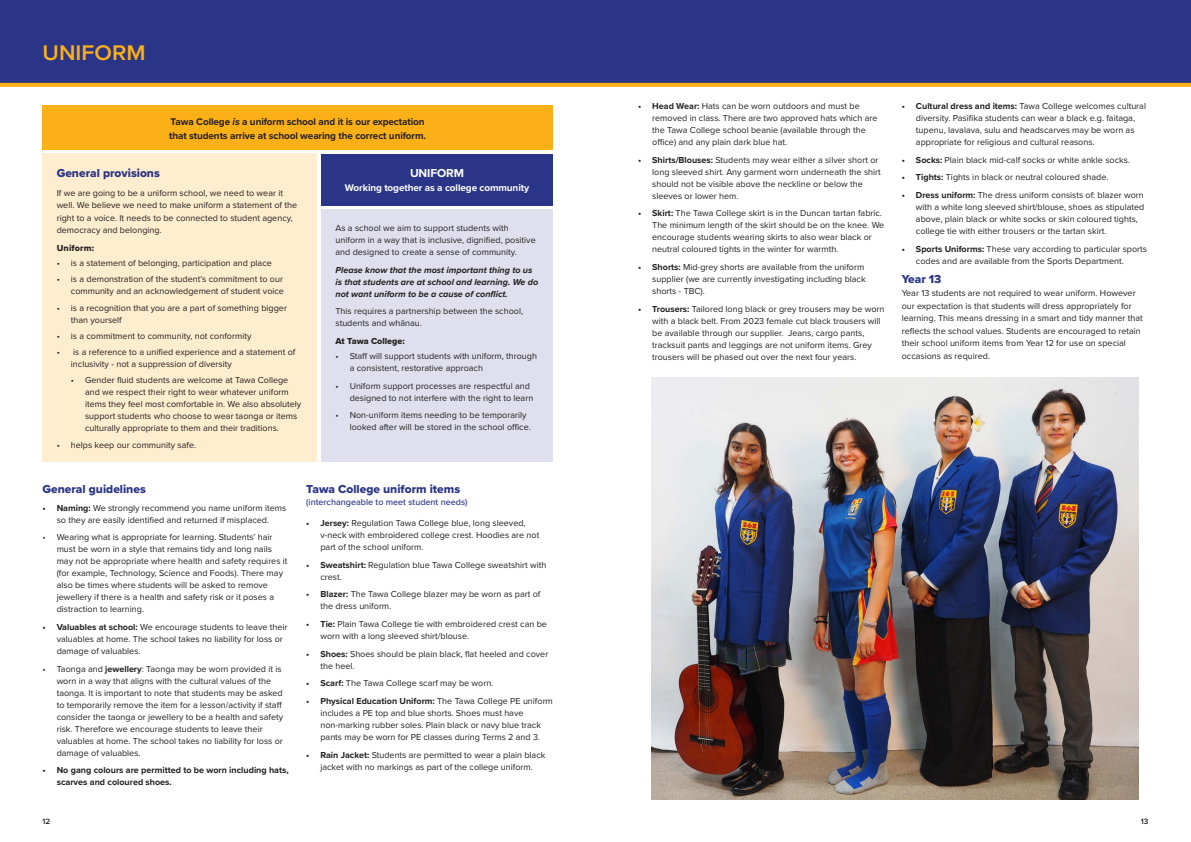
<style>
.page{position:relative;width:1191px;height:842px;background:#fff}
.page>*{position:absolute;margin:0;border:0;box-sizing:border-box;transform-origin:0 0}
.t1{font:600 22px "Proxima Nova";color:#fbb017;scale:1.04 1}
.t2{font:12px "Proxima Nova Extrabld";color:#2b3587}
.t3{font:700 12px "Proxima Nova";letter-spacing:-.01em;color:#fff}
.t4{font:700 10px/14px "Proxima Nova";letter-spacing:-.01em;color:#231f20}
.t5{font:700 10px "Proxima Nova";letter-spacing:-.01em;color:#fff}
.t6{font:9px/12px "Proxima Nova";color:#231f20}
.t7{font:italic 700 9px/12px "Proxima Nova";color:#231f20}
.t8{font:700 9px/12px "Proxima Nova";color:#231f20}
.t9{font:500 9px "Proxima Nova";color:#2b3587}
.t10{font:9px "Proxima Nova Extrabld";color:#231f20}
.t11{font:9px "Proxima Nova Extrabld";letter-spacing:.02em;color:#231f20}
.t12{font:600 8px "Proxima Nova";color:#231f20}
.s1{font-style:italic}
.s2{font-weight:700}
</style>
<div class="page">
<div style="left:0;top:0;width:1191px;height:84px;background:#2b3587"></div>
<svg style="left:0;top:83px;width:1191px;height:4px;background:#fbb21d"></svg>
<div style="left:43px;top:154px;width:274px;height:308px;background:#feedce"></div>
<div style="left:321px;top:210px;width:232px;height:252px;background:#e0dfed"></div>
<div style="left:42px;top:105px;width:511px;height:45px;background:#fbb017"></div>
<img style="left:651px;top:377px;width:488px;height:422px">
<div style="left:321px;top:154px;width:232px;height:52px;background:#2b3587"></div>
<h1 class="t1" style="left:43px;top:36px;width:101px">UNIFORM</h1>
<p class="t4" style="left:169px;top:114px;width:258px">Tawa College <span class="s1">is</span> a uniform school and it is our expectation that students arrive at school wearing the correct uniform.</p>
<h2 class="t3" style="left:410px;top:164px;width:56px">UNIFORM</h2>
<p class="t5" style="left:345px;top:181px;width:186px">Working together as a college community</p>
<h2 class="t2" style="left:57px;top:164px;width:105px">General provisions</h2>
<p class="t6" style="left:57px;top:186px;width:242px;line-height:12.5px">If we are going to be a uniform school, we need to wear it well. We believe we need to make uniform a statement of the right to a voice. It needs to be connected to student agency, democracy and belonging.</p>
<p class="t11" style="left:57px;top:242px;width:39px">Uniform:</p>
<p class="t6" style="left:57px;top:257px;width:217px">• is a statement of belonging, participation and place</p>
<p class="t6" style="left:57px;top:273px;width:229px;text-align:right">• is a demonstration of the student’s commitment to our community and an acknowledgement of student voice</p>
<p class="t6" style="left:71px;top:301px;width:218px;text-indent:-14px">• is a recognition that you are a part of something bigger than yourself</p>
<p class="t6" style="left:57px;top:329px;width:196px">• is a commitment to community, not conformity</p>
<p class="t6" style="left:71px;top:346px;width:226px;text-indent:-14px">• is a reference to a unified experience and a statement of inclusivity - not a suppression of diversity</p>
<p class="t6" style="left:85px;top:374px;width:218px;text-indent:-14px">• Gender fluid students are welcome at Tawa College and we respect their right to wear whatever uniform items they feel most comfortable in. We also absolutely support students who choose to wear taonga or items culturally appropriate to them and their traditions.</p>
<p class="t6" style="left:57px;top:438px;width:141px">• helps keep our community safe.</p>
<p class="t6" style="left:335px;top:222px;width:202px">As a school we aim to support students with uniform in a way that is inclusive, dignified, positive and designed to create a sense of community.</p>
<p class="t7" style="left:335px;top:264px;width:204px">Please know that the most important thing to us is that students are at school and learning. We do not want uniform to be a cause of conflict.</p>
<p class="t6" style="left:335px;top:305px;width:189px">This requires a partnership between the school, students and whānau.</p>
<p class="t10" style="left:335px;top:334px;width:71px">At Tawa College:</p>
<p class="t6" style="left:350px;top:349px;width:189px;text-indent:-14px">• Staff will support students with uniform, through a consistent, restorative approach</p>
<p class="t6" style="left:350px;top:379px;width:185px;text-indent:-14px">• Uniform support processes are respectful and designed to not interfere with the right to learn</p>
<p class="t6" style="left:350px;top:409px;width:183px;text-indent:-14px">• Non-uniform items needing to be temporarily looked after will be stored in the school office.</p>
<h2 class="t2" style="left:43px;top:480px;width:105px">General guidelines</h2>
<p class="t6" style="left:43px;top:501px;width:245px;text-align:center"><span class="s2">• Naming:</span> We strongly recommend you name uniform items so they are easily identified and returned if misplaced.</p>
<p class="t6" style="left:57px;top:531px;width:232px;text-indent:-14px">• Wearing what is appropriate for learning. Students’ hair must be worn in a style that remains tidy and long nails may not be appropriate where health and safety requires it (for example, Technology, Science and Foods). There may also be times where students will be asked to remove jewellery if there is a health and safety risk or it poses a distraction to learning.</p>
<p class="t6" style="left:57px;top:620px;width:232px;text-indent:-14px"><span class="s2">• Valuables at school:</span> We encourage students to leave their valuables at home. The school takes no liability for loss or damage of valuables.</p>
<p class="t6" style="left:57px;top:662px;width:228px;text-indent:-14px">• Taonga and <span class="s2">jewellery</span>: Taonga may be worn provided it is worn in a way that aligns with the cultural values of the taonga. It is important to note that students may be asked to temporarily remove the item for a lesson/activity if staff consider the taonga or jewellery to be a health and safety risk. Therefore we encourage students to leave their valuables at home. The school takes no liability for loss or damage of valuables.</p>
<p class="t8" style="left:57px;top:764px;width:234px;text-indent:-14px">• No gang colours are permitted to be worn including hats, scarves and coloured shoes.</p>
<h2 class="t2" style="left:306px;top:480px;width:155px">Tawa College uniform items</h2>
<p class="t9" style="left:306px;top:496px;width:163px">(interchangeable to meet student needs)</p>
<p class="t6" style="left:320px;top:516px;width:220px;text-indent:-14px"><span class="s2">• Jersey:</span> Regulation Tawa College blue, long sleeved, v-neck with embroidered college crest. Hoodies are not part of the school uniform.</p>
<p class="t6" style="left:320px;top:558px;width:227px;text-indent:-14px"><span class="s2">• Sweatshirt:</span> Regulation blue Tawa College sweatshirt with crest.</p>
<p class="t6" style="left:320px;top:588px;width:221px;text-indent:-14px"><span class="s2">• Blazer:</span> The Tawa College blazer may be worn as part of the dress uniform.</p>
<p class="t6" style="left:320px;top:617px;width:228px;text-indent:-14px"><span class="s2">• Tie:</span> Plain Tawa College tie with embroidered crest can be worn with a long sleeved shirt/blouse.</p>
<p class="t6" style="left:320px;top:647px;width:229px;text-indent:-14px"><span class="s2">• Shoes:</span> Shoes should be plain black, flat heeled and cover the heel.</p>
<p class="t6" style="left:306px;top:677px;width:189px"><span class="s2">• Scarf:</span> The Tawa College scarf may be worn.</p>
<p class="t6" style="left:320px;top:694px;width:234px;text-indent:-14px"><span class="s2">• Physical Education Uniform:</span> The Tawa College PE uniform includes a PE top and blue shorts. Shoes must have non-marking rubber soles. Plain black or navy blue track pants may be worn for PE classes during Terms 2 and 3.</p>
<p class="t6" style="left:306px;top:748px;width:241px;text-align:center"><span class="s2">• Rain Jacket:</span> Students are permitted to wear a plain black jacket with no markings as part of the college uniform.</p>
<p class="t6" style="left:652px;top:100px;width:227px;text-indent:-14px"><span class="s2">• Head Wear:</span> Hats can be worn outdoors and must be removed in class. There are two approved hats which are the Tawa College school beanie (available through the office) and any plain dark blue hat.</p>
<p class="t6" style="left:652px;top:153px;width:230px;text-indent:-14px"><span class="s2">• Shirts/Blouses:</span> Students may wear either a silver short or long sleeved shirt. Any garment worn underneath the shirt should not be visible above the neckline or below the sleeves or lower hem.</p>
<p class="t6" style="left:652px;top:207px;width:234px;text-indent:-14px"><span class="s2">• Skirt:</span> The Tawa College skirt is in the Duncan tartan fabric.<br>The minimum length of the skirt should be on the knee. We encourage students wearing skirts to also wear black or neutral coloured tights in the winter for warmth.</p>
<p class="t6" style="left:652px;top:261px;width:215px;text-indent:-14px"><span class="s2">• Shorts:</span> Mid-grey shorts are available from the uniform supplier (we are currently investigating including black shorts - TBC).</p>
<p class="t6" style="left:652px;top:302px;width:234px;text-indent:-14px"><span class="s2">• Trousers:</span> Tailored long black or grey trousers may be worn with a black belt. From 2023 female cut black trousers will be available through our supplier. Jeans, cargo pants, tracksuit pants and leggings are not uniform items. Grey trousers will be phased out over the next four years.</p>
<p class="t6" style="left:916px;top:100px;width:232px;text-indent:-14px"><span class="s2">• Cultural dress and items:</span> Tawa College welcomes cultural diversity. Pasifika students can wear a black e.g. faitaga, tupenu, lavalava, sulu and headscarves may be worn as appropriate for religious and cultural reasons.</p>
<p class="t6" style="left:901px;top:153px;width:230px"><span class="s2">• Socks:</span> Plain black mid-calf socks or white ankle socks.</p>
<p class="t6" style="left:901px;top:171px;width:208px"><span class="s2">• Tights:</span> Tights in black or neutral coloured shade.</p>
<p class="t6" style="left:916px;top:189px;width:230px;text-indent:-14px"><span class="s2">• Dress uniform:</span> The dress uniform consists of: blazer worn with a white long sleeved shirt/blouse, shoes as stipulated above, plain black or white socks or skin coloured tights, college tie with either trousers or the tartan skirt.</p>
<p class="t6" style="left:916px;top:242px;width:233px;text-indent:-14px"><span class="s2">• Sports Uniforms:</span> These vary according to particular sports codes and are available from the Sports Department.</p>
<h2 class="t2" style="left:901px;top:270px;width:41px">Year 13</h2>
<p class="t6" style="left:901px;top:287px;width:243px;line-height:12.5px">Year 13 students are not required to wear uniform. However our expectation is that students will dress appropriately for learning. This means dressing in a smart and tidy manner that reflects the school values. Students are encouraged to retain their school uniform items from Year 12 for use on special occasions as required.</p>
<p class="t12" style="left:43px;top:816px;width:9px">12</p>
<p class="t12" style="left:1140px;top:816px;width:9px">13</p>
</div>
